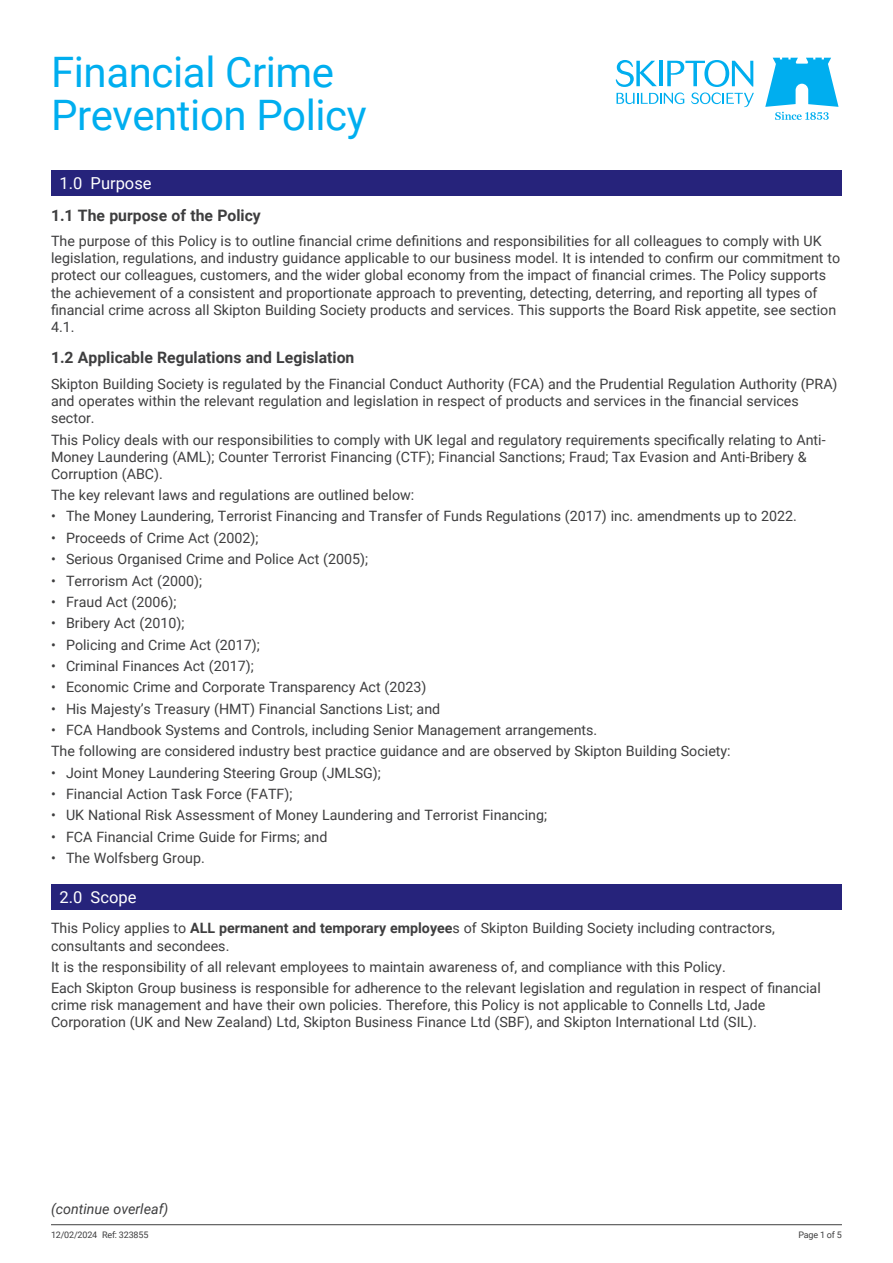
<style>
.page{position:relative;width:893px;height:1263px;background:#fff}
.page>*{position:absolute;margin:0;border:0;box-sizing:border-box;transform-origin:0 0}
.t1{font:42px/43.5px "Roboto";letter-spacing:-.01em;color:#00aeef}
.t2{font:16.5px "Roboto";color:#fff}
.t3{font:700 15.75px "Roboto";color:#3e3e3f}
.t4{font:14.25px/17.1px "Roboto";color:#3e3e3f}
.t5{font:italic 14.25px "Roboto";color:#3e3e3f}
.t6{font:9px "Roboto";letter-spacing:-.02em;color:#3e3e3f}
.s1{font-weight:700}
</style>
<div class="page">
<hr style="left:51px;top:1224px;width:791px;height:1px;background:#3e3e3f">
<svg style="left:616px;top:60px;width:138px;height:47px"></svg>
<svg style="left:765px;top:58px;width:73px;height:62px"></svg>
<div style="left:51px;top:170px;width:791px;height:26px;background:#26237b"></div>
<div style="left:51px;top:884px;width:791px;height:26px;background:#26237b"></div>
<p class="t1" style="left:51px;top:48px;width:317px">Financial Crime<br>Prevention Policy</p>
<p class="t2" style="left:60px;top:171px;width:94px">1.0 Purpose</p>
<p class="t3" style="left:51px;top:204px;width:211px">1.1 The purpose of the Policy</p>
<p class="t4" style="left:51px;top:232px;width:791px">The purpose of this Policy is to outline financial crime definitions and responsibilities for all colleagues to comply with UK legislation, regulations, and industry guidance applicable to our business model. It is intended to confirm our commitment to protect our colleagues, customers, and the wider global economy from the impact of financial crimes. The Policy supports the achievement of a consistent and proportionate approach to preventing, detecting, deterring, and reporting all types of financial crime across all Skipton Building Society products and services. This supports the Board Risk appetite, see section 4.1.</p>
<p class="t3" style="left:51px;top:347px;width:305px">1.2 Applicable Regulations and Legislation</p>
<p class="t4" style="left:51px;top:375px;width:788px">Skipton Building Society is regulated by the Financial Conduct Authority (FCA) and the Prudential Regulation Authority (PRA) and operates within the relevant regulation and legislation in respect of products and services in the financial services sector.</p>
<p class="t4" style="left:51px;top:430px;width:776px">This Policy deals with our responsibilities to comply with UK legal and regulatory requirements specifically relating to Anti-<br>Money Laundering (AML); Counter Terrorist Financing (CTF); Financial Sanctions; Fraud; Tax Evasion and Anti-Bribery &amp;<br>Corruption (ABC).</p>
<p class="t4" style="left:51px;top:486px;width:365px">The key relevant laws and regulations are outlined below:</p>
<p class="t4" style="left:51px;top:507px;width:747px">• The Money Laundering, Terrorist Financing and Transfer of Funds Regulations (2017) inc. amendments up to 2022.</p>
<p class="t4" style="left:51px;top:529px;width:209px">• Proceeds of Crime Act (2002);</p>
<p class="t4" style="left:51px;top:550px;width:319px">• Serious Organised Crime and Police Act (2005);</p>
<p class="t4" style="left:51px;top:571px;width:152px">• Terrorism Act (2000);</p>
<p class="t4" style="left:51px;top:593px;width:127px">• Fraud Act (2006);</p>
<p class="t4" style="left:51px;top:614px;width:135px">• Bribery Act (2010);</p>
<p class="t4" style="left:51px;top:635px;width:210px">• Policing and Crime Act (2017);</p>
<p class="t4" style="left:51px;top:657px;width:204px">• Criminal Finances Act (2017);</p>
<p class="t4" style="left:51px;top:678px;width:377px">• Economic Crime and Corporate Transparency Act (2023)</p>
<p class="t4" style="left:51px;top:699px;width:391px">• His Majesty’s Treasury (HMT) Financial Sanctions List; and</p>
<p class="t4" style="left:51px;top:721px;width:548px">• FCA Handbook Systems and Controls, including Senior Management arrangements.</p>
<p class="t4" style="left:51px;top:742px;width:681px">The following are considered industry best practice guidance and are observed by Skipton Building Society:</p>
<p class="t4" style="left:51px;top:763px;width:331px">• Joint Money Laundering Steering Group (JMLSG);</p>
<p class="t4" style="left:51px;top:785px;width:243px">• Financial Action Task Force (FATF);</p>
<p class="t4" style="left:51px;top:806px;width:497px">• UK National Risk Assessment of Money Laundering and Terrorist Financing;</p>
<p class="t4" style="left:51px;top:828px;width:278px">• FCA Financial Crime Guide for Firms; and</p>
<p class="t4" style="left:51px;top:849px;width:155px">• The Wolfsberg Group.</p>
<p class="t2" style="left:60px;top:885px;width:78px">2.0 Scope</p>
<p class="t4" style="left:51px;top:919px;width:725px">This Policy applies to <span class="s1">ALL permanent and temporary employee</span>s of Skipton Building Society including contractors, consultants and secondees.</p>
<p class="t4" style="left:51px;top:958px;width:676px">It is the responsibility of all relevant employees to maintain awareness of, and compliance with this Policy.</p>
<p class="t4" style="left:51px;top:979px;width:771px">Each Skipton Group business is responsible for adherence to the relevant legislation and regulation in respect of financial crime risk management and have their own policies. Therefore, this Policy is not applicable to Connells Ltd, Jade<br>Corporation (UK and New Zealand) Ltd, Skipton Business Finance Ltd (SBF), and Skipton International Ltd (SIL).</p>
<p class="t5" style="left:51px;top:1199px;width:119px">(continue overleaf)</p>
<p class="t6" style="left:51px;top:1228px;width:48px">12/02/2024</p>
<p class="t6" style="left:102px;top:1228px;width:48px">Ref: 323855</p>
<p class="t6" style="left:798px;top:1228px;width:45px">Page 1 of 5</p>
</div>
